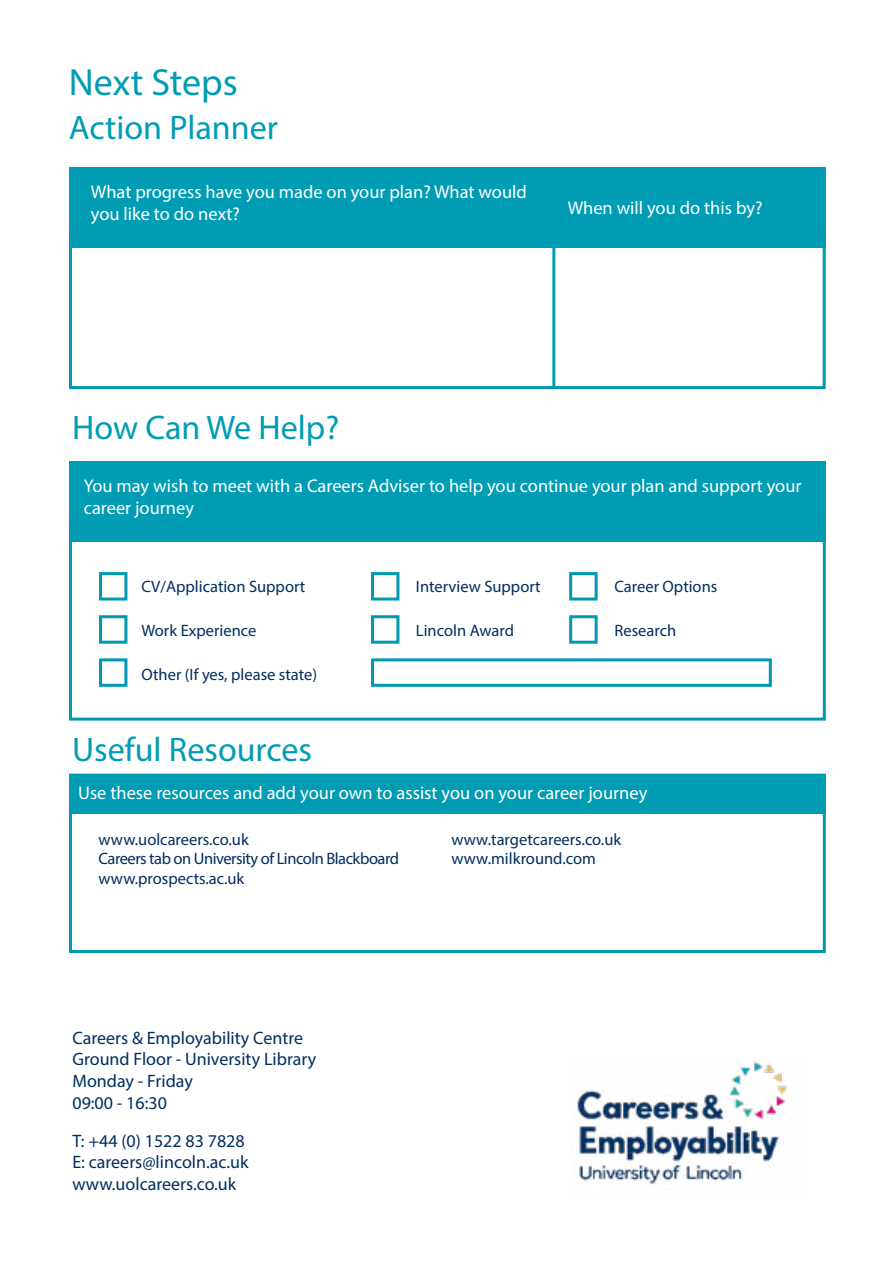
<style>
.page{position:relative;width:893px;height:1263px;background:#fff}
.page>*{position:absolute;margin:0;border:0;box-sizing:border-box;transform-origin:0 0}
.t1{font:37.95px "Myriad Pro";color:#009cb4}
.t2{font:34.2px "Myriad Pro";color:#009cb4}
.t3{font:18.45px/22px "Myriad Pro";color:#fff}
.t4{font:18px/21.6px "Myriad Pro";color:#022e5f}
.t5{font:16.5px/19.8px "Myriad Pro";color:#022e5f}
.t6{font:16.5px/19.8px "Myriad Pro";letter-spacing:-.03em;color:#022e5f}
</style>
<div class="page">
<div style="left:69px;top:774px;width:757px;height:179px;border:3px solid #009ab2"></div>
<div style="left:69px;top:168px;width:757px;height:80px;background:#009cb4"></div>
<div style="left:69px;top:233px;width:757px;height:156px;border:3px solid #009ab2"></div>
<hr style="left:552px;top:238px;width:3px;height:149px;background:#009ab2">
<div style="left:69px;top:461px;width:757px;height:81px;background:#009cb4"></div>
<div style="left:69px;top:526px;width:757px;height:195px;border:3px solid #009ab2"></div>
<div style="left:99px;top:572px;width:28px;height:28px;border:3px solid #009ab2"></div>
<div style="left:99px;top:615px;width:28px;height:29px;border:3px solid #009ab2"></div>
<div style="left:99px;top:658px;width:28px;height:29px;border:3px solid #009ab2"></div>
<div style="left:371px;top:572px;width:28px;height:28px;border:3px solid #009ab2"></div>
<div style="left:569px;top:572px;width:29px;height:28px;border:3px solid #009ab2"></div>
<div style="left:371px;top:615px;width:28px;height:29px;border:3px solid #009ab2"></div>
<div style="left:569px;top:615px;width:29px;height:29px;border:3px solid #009ab2"></div>
<div style="left:371px;top:658px;width:401px;height:29px;border:3px solid #009ab2"></div>
<div style="left:69px;top:774px;width:757px;height:39px;background:#009cb4"></div>
<img style="left:577px;top:1061px;width:211px;height:124px">
<h1 class="t1" style="left:69px;top:59px;width:170px">Next Steps</h1>
<h2 class="t2" style="left:69px;top:106px;width:211px">Action Planner</h2>
<p class="t3" style="left:91px;top:181px;width:437px">What progress have you made on your plan? What would you like to do next?</p>
<p class="t3" style="left:568px;top:197px;width:196px">When will you do this by?</p>
<h2 class="t2" style="left:72px;top:407px;width:268px">How Can We Help?</h2>
<p class="t3" style="left:84px;top:474px;width:719px">You may wish to meet with a Careers Adviser to help you continue your plan and support your career journey</p>
<p class="t5" style="left:141px;top:576px;width:165px">CV/Application Support</p>
<p class="t5" style="left:141px;top:620px;width:116px">Work Experience</p>
<p class="t5" style="left:141px;top:664px;width:177px">Other (If yes, please state)</p>
<p class="t5" style="left:416px;top:576px;width:126px">Interview Support</p>
<p class="t5" style="left:614px;top:576px;width:104px">Career Options</p>
<p class="t5" style="left:416px;top:620px;width:100px">Lincoln Award</p>
<p class="t5" style="left:614px;top:620px;width:63px">Research</p>
<h2 class="t2" style="left:72px;top:728px;width:241px">Useful Resources</h2>
<p class="t3" style="left:78px;top:781px;width:571px">Use these resources and add your own to assist you on your career journey</p>
<p class="t6" style="left:99px;top:829px;width:302px">www.uolcareers.co.uk<br>Careers tab on University of Lincoln Blackboard www.prospects.ac.uk</p>
<p class="t5" style="left:452px;top:829px;width:171px">www.targetcareers.co.uk www.milkround.com</p>
<p class="t4" style="left:72px;top:1027px;width:245px">Careers &amp; Employability Centre<br>Ground Floor - University Library<br>Monday - Friday<br>09:00 - 16:30</p>
<p class="t4" style="left:72px;top:1129px;width:178px">T: +44 (0) 1522 83 7828<br>E: careers@lincoln.ac.uk www.uolcareers.co.uk</p>
</div>
